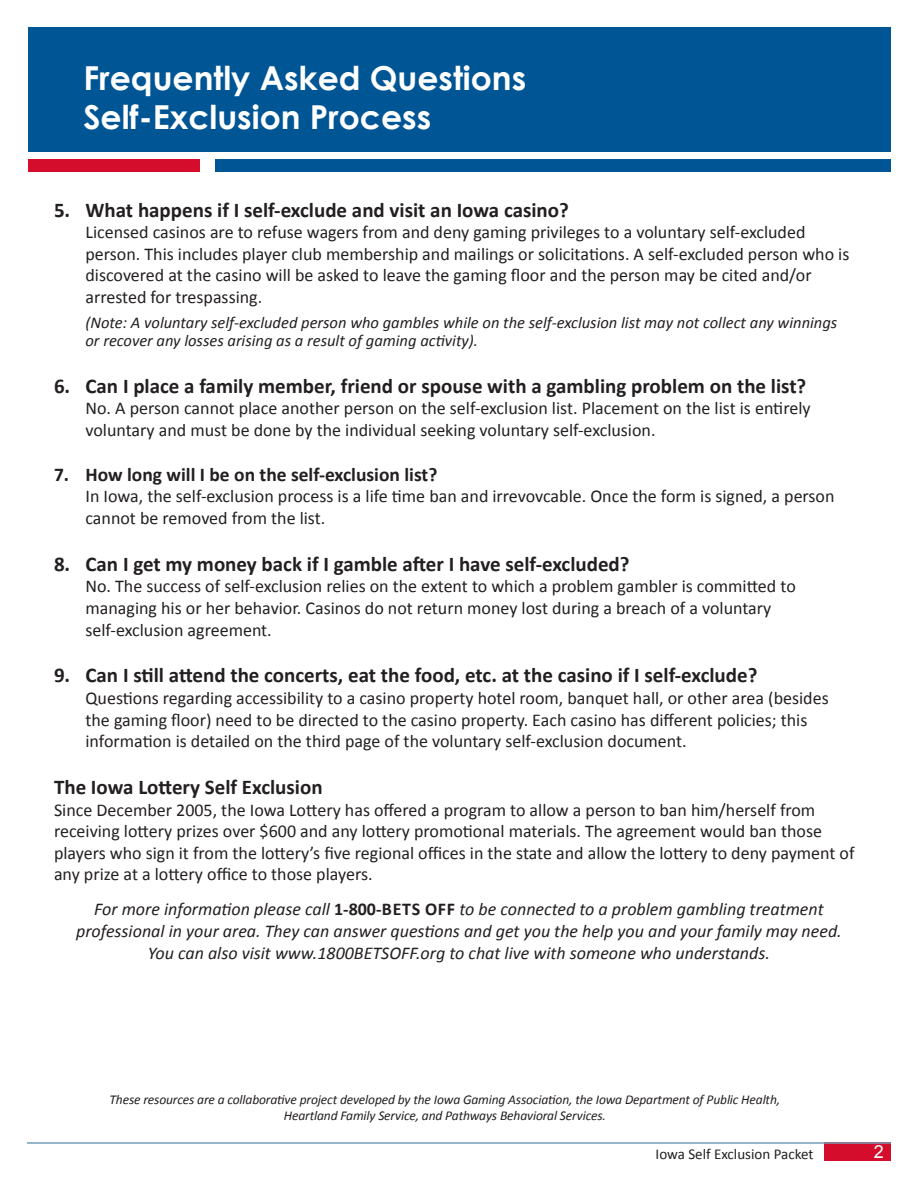
<style>
.page{position:relative;width:918px;height:1188px;background:#fff}
.page>*{position:absolute;margin:0;border:0;box-sizing:border-box;transform-origin:0 0}
.t1{font:700 33px "Century Gothic";color:#fff}
.t2{font:700 21px "Calibri";color:#231f20}
.t3{font:700 19.5px "Calibri";color:#231f20}
.t4{font:18px/21.6px "Calibri";color:#231f20}
.t5{font:italic 18px/21.6px "Calibri";color:#231f20;text-align:center}
.t6{font:18px "Arial";color:#fff}
.t7{font:italic 16.5px "Calibri";color:#231f20}
.t8{font:15px "Calibri";color:#231f20}
.t9{font:italic 13.5px "Calibri";letter-spacing:-.01em;color:#231f20}
.s1{font-weight:700;font-style:normal}
</style>
<div class="page">
<div style="left:824px;top:1143px;width:67px;height:18px;background:#d30d2b"></div>
<div style="left:28px;top:27px;width:863px;height:124px;background:#005595"></div>
<div style="left:216px;top:159px;width:675px;height:13px;background:#005595"></div>
<div style="left:28px;top:159px;width:172px;height:13px;background:#d30d2b"></div>
<hr style="left:27px;top:1142px;width:864px;height:2px;background:#749db4">
<p class="t1" style="left:83px;top:53px;width:444px">Frequently Asked Questions</p>
<p class="t1" style="left:83px;top:92px;width:349px">Self-Exclusion Process</p>
<p class="t2" style="left:54px;top:196px;width:516px">5. What happens if I self-exclude and visit an Iowa casino?</p>
<p class="t4" style="left:86px;top:221px;width:722px">Licensed casinos are to refuse wagers from and deny gaming privileges to a voluntary self-excluded</p>
<p class="t4" style="left:86px;top:243px;width:765px">person. This includes player club membership and mailings or solicitations. A self-excluded person who is</p>
<p class="t4" style="left:86px;top:265px;width:728px">discovered at the casino will be asked to leave the gaming floor and the person may be cited and/or</p>
<p class="t4" style="left:86px;top:286px;width:178px">arrested for trespassing.</p>
<p class="t7" style="left:85px;top:311px;width:753px">(Note: A voluntary self-excluded person who gambles while on the self-exclusion list may not collect any winnings</p>
<p class="t7" style="left:86px;top:329px;width:394px">or recover any losses arising as a result of gaming activity).</p>
<p class="t2" style="left:54px;top:372px;width:754px">6. Can I place a family member, friend or spouse with a gambling problem on the list?</p>
<p class="t4" style="left:86px;top:397px;width:727px">No. A person cannot place another person on the self-exclusion list. Placement on the list is entirely voluntary and must be done by the individual seeking voluntary self-exclusion.</p>
<p class="t3" style="left:54px;top:462px;width:385px">7. How long will I be on the self-exclusion list?</p>
<p class="t4" style="left:86px;top:486px;width:751px">In Iowa, the self-exclusion process is a life time ban and irrevovcable. Once the form is signed, a person cannot be removed from the list.</p>
<p class="t2" style="left:54px;top:550px;width:577px">8. Can I get my money back if I gamble after I have self-excluded?</p>
<p class="t4" style="left:86px;top:576px;width:712px">No. The success of self-exclusion relies on the extent to which a problem gambler is committed to managing his or her behavior. Casinos do not return money lost during a breach of a voluntary</p>
<p class="t4" style="left:86px;top:619px;width:188px">self-exclusion agreement.</p>
<p class="t2" style="left:54px;top:662px;width:705px">9. Can I still attend the concerts, eat the food, etc. at the casino if I self-exclude?</p>
<p class="t4" style="left:86px;top:687px;width:745px">Questions regarding accessibility to a casino property hotel room, banquet hall, or other area (besides the gaming floor) need to be directed to the casino property. Each casino has different policies; this information is detailed on the third page of the voluntary self-exclusion document.</p>
<p class="t2" style="left:54px;top:774px;width:270px">The Iowa Lottery Self Exclusion</p>
<p class="t4" style="left:54px;top:799px;width:802px">Since December 2005, the Iowa Lottery has offered a program to allow a person to ban him/herself from receiving lottery prizes over $600 and any lottery promotional materials. The agreement would ban those players who sign it from the lottery’s five regional offices in the state and allow the lottery to deny payment of any prize at a lottery office to those players.</p>
<p class="t5" style="left:76px;top:898px;width:767px">For more information please call <span class="s1">1-800-BETS OFF</span> to be connected to a problem gambling treatment professional in your area. They can answer questions and get you the help you and your family may need.</p>
<p class="t5" style="left:148px;top:941px;width:624px">You can also visit www.1800BETSOFF.org to chat live with someone who understands.</p>
<p class="t9" style="left:110px;top:1090px;width:672px">These resources are a collaborative project developed by the Iowa Gaming Association, the Iowa Department of Public Health,</p>
<p class="t9" style="left:284px;top:1107px;width:324px">Heartland Family Service, and Pathways Behavioral Services.</p>
<p class="t8" style="left:656px;top:1144px;width:159px">Iowa Self Exclusion Packet</p>
<p class="t6" style="left:874px;top:1140px;width:12px">2</p>
</div>
